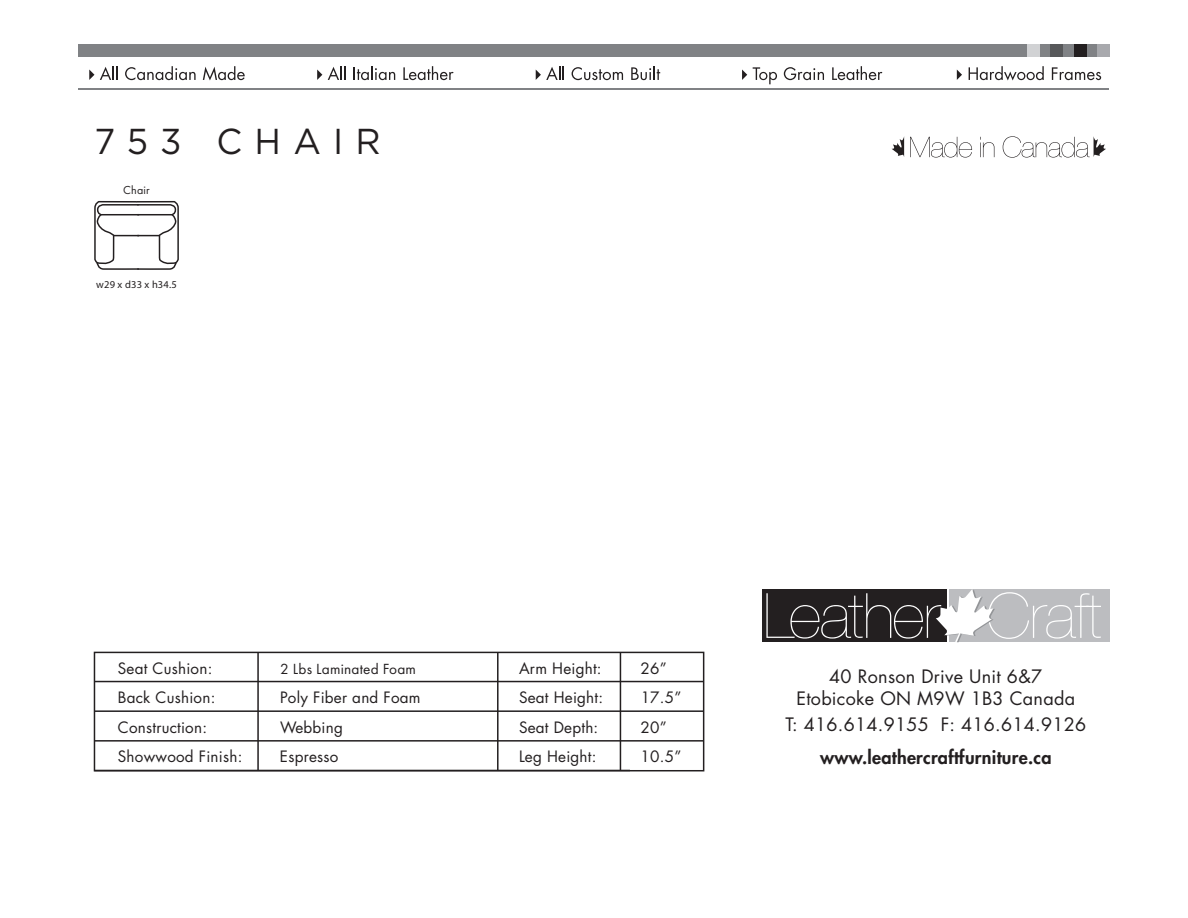
<style>
.page{position:relative;width:1188px;height:918px;background:#fff}
.page>*{position:absolute;margin:0;border:0;box-sizing:border-box;transform-origin:0 0}
.t1{font:200 62.55px "Helvetica Neue";letter-spacing:-.02em;color:#fff}
.t2{font:36px "Gotham";letter-spacing:.35em;color:#231f20}
.t3{font:18px/22.2px "Futura Std";letter-spacing:.015em;color:#231f20;text-align:center}
.t4{font:800 18px "Futura Std";letter-spacing:.015em;color:#231f20}
.t5{font:15.3px "Futura Std";letter-spacing:.015em;color:#231f20}
.t6{font:15.3px "Futura PT";letter-spacing:.015em;color:#231f20}
.t7{font:12px "Futura PT";letter-spacing:.015em;color:#231f20}
.t8{font:10.5px "Myriad Pro";letter-spacing:.015em;color:#231f20}
</style>
<div class="page">
<svg style="left:89px;top:70px;width:5px;height:10px"></svg>
<svg style="left:100px;top:66px;width:18px;height:14px"></svg>
<svg style="left:125px;top:66px;width:71px;height:14px"></svg>
<svg style="left:203px;top:66px;width:42px;height:14px"></svg>
<svg style="left:317px;top:70px;width:5px;height:10px"></svg>
<svg style="left:328px;top:66px;width:18px;height:14px"></svg>
<svg style="left:354px;top:66px;width:41px;height:14px"></svg>
<svg style="left:403px;top:66px;width:51px;height:14px"></svg>
<svg style="left:536px;top:66px;width:28px;height:14px"></svg>
<svg style="left:572px;top:67px;width:51px;height:13px"></svg>
<svg style="left:631px;top:66px;width:29px;height:14px"></svg>
<svg style="left:742px;top:70px;width:5px;height:10px"></svg>
<svg style="left:753px;top:67px;width:24px;height:17px"></svg>
<svg style="left:784px;top:67px;width:40px;height:13px"></svg>
<svg style="left:832px;top:66px;width:50px;height:14px"></svg>
<svg style="left:957px;top:70px;width:5px;height:10px"></svg>
<svg style="left:969px;top:66px;width:75px;height:14px"></svg>
<svg style="left:1052px;top:67px;width:49px;height:13px"></svg>
<div style="left:79px;top:45px;width:1030px;height:12px;background:#808285"></div>
<hr style="left:79px;top:88px;width:1030px;height:2px;background:#808285">
<div style="left:1097px;top:45px;width:12px;height:12px;background:#a8a9ad"></div>
<div style="left:1074px;top:45px;width:12px;height:12px;background:#231f20"></div>
<div style="left:1051px;top:45px;width:12px;height:12px;background:#57585a"></div>
<div style="left:1028px;top:45px;width:12px;height:12px;background:#d1d2d4"></div>
<svg style="left:910px;top:137px;width:62px;height:21px"></svg>
<svg style="left:980px;top:137px;width:14px;height:20px"></svg>
<svg style="left:1003px;top:136px;width:103px;height:22px"></svg>
<svg style="left:892px;top:137px;width:12px;height:20px"></svg>
<div style="left:94px;top:652px;width:610px;height:119px;border:2px solid #231f20"></div>
<hr style="left:257px;top:652px;width:2px;height:118px;background:#231f20">
<hr style="left:497px;top:652px;width:2px;height:118px;background:#231f20">
<hr style="left:620px;top:652px;width:1px;height:118px;background:#231f20">
<hr style="left:94px;top:681px;width:610px;height:1px;background:#231f20">
<hr style="left:94px;top:710px;width:610px;height:2px;background:#231f20">
<hr style="left:94px;top:740px;width:610px;height:2px;background:#231f20">
<hr style="left:94px;top:770px;width:536px;height:1px;background:#231f20">
<svg style="left:94px;top:200px;width:85px;height:70px"></svg>
<div style="left:762px;top:589px;width:185px;height:53px;background:#231f20"></div>
<div style="left:949px;top:589px;width:160px;height:53px;background:#bcbdc0"></div>
<svg style="left:936px;top:589px;width:59px;height:53px"></svg>
<h2 class="t2" style="left:94px;top:118px;width:288px">753 CHAIR</h2>
<p class="t7" style="left:123px;top:183px;width:28px">Chair</p>
<p class="t8" style="left:96px;top:278px;width:82px">w29 x d33 x h34.5</p>
<p class="t5" style="left:118px;top:659px;width:96px">Seat Cushion:</p>
<p class="t6" style="left:280px;top:660px;width:137px">2 Lbs Laminated Foam</p>
<p class="t5" style="left:118px;top:688px;width:99px">Back Cushion:</p>
<p class="t5" style="left:280px;top:688px;width:142px">Poly Fiber and Foam</p>
<p class="t5" style="left:118px;top:717px;width:91px">Construction:</p>
<p class="t5" style="left:280px;top:717px;width:64px">Webbing</p>
<p class="t5" style="left:118px;top:747px;width:126px">Showwood Finish:</p>
<p class="t5" style="left:280px;top:747px;width:60px">Espresso</p>
<p class="t5" style="left:519px;top:659px;width:84px">Arm Height:</p>
<p class="t5" style="left:641px;top:659px;width:28px">26”</p>
<p class="t5" style="left:519px;top:688px;width:86px">Seat Height:</p>
<p class="t5" style="left:641px;top:688px;width:42px">17.5”</p>
<p class="t5" style="left:519px;top:717px;width:81px">Seat Depth:</p>
<p class="t5" style="left:641px;top:717px;width:28px">20”</p>
<p class="t5" style="left:519px;top:747px;width:79px">Leg Height:</p>
<p class="t5" style="left:641px;top:747px;width:42px">10.5”</p>
<h1 class="t1" style="left:763px;top:567px;width:341px">Leather Craft</h1>
<p class="t3" style="left:796px;top:665px;width:280px">40 Ronson Drive Unit 6&amp;7<br>Etobicoke ON M9W 1B3 Canada</p>
<p class="t3" style="left:785px;top:714px;width:302px">T: 416.614.9155 F: 416.614.9126</p>
<p class="t4" style="left:820px;top:746px;width:233px">www.leathercraftfurniture.ca</p>
</div>
